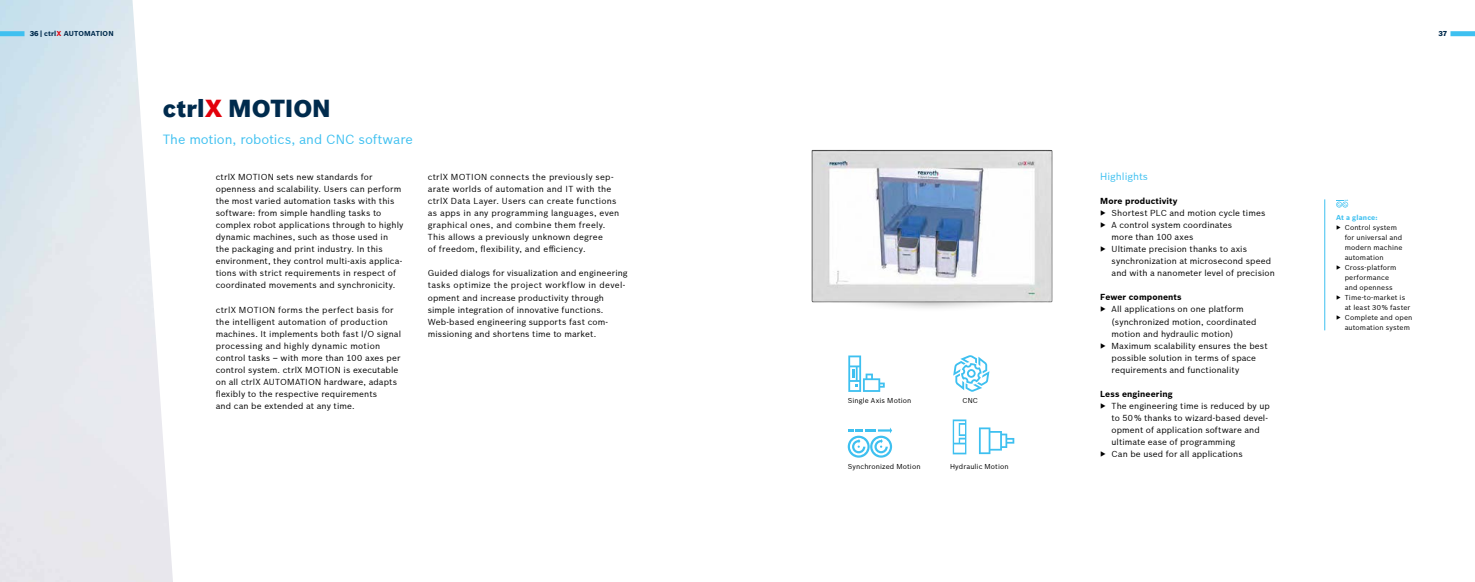
<style>
.page{position:relative;width:1475px;height:582px;background:#fff}
.page>*{position:absolute;margin:0;border:0;box-sizing:border-box;transform-origin:0 0}
.t1{font:900 24px "Bosch Sans";color:#002b4d}
.t2{font:13px "Bosch Sans";letter-spacing:-.005em;color:#3ec0f0}
.t3{font:10px "Bosch Sans";color:#3ec0f0}
.t4{font:8.5px/12px "Bosch Sans";letter-spacing:.015em;color:#000}
.t5{font:700 8.5px "Bosch Sans";letter-spacing:.015em;color:#000}
.t6{font:7px "Bosch Sans";letter-spacing:.02em;color:#000}
.t7{font:700 7px "Bosch Sans";letter-spacing:.025em;color:#002b4d}
.t8{font:700 7px "Bosch Sans";letter-spacing:.02em;color:#3ec0f0}
.t9{font:900 7px "Bosch Sans";color:#002b4d}
.s1{font-weight:900}
.s2{color:#e3000b}
</style>
<div class="page">
<div style="left:0;top:31px;width:24px;height:5px;background:#3ec0f0"></div>
<div style="left:1450px;top:31px;width:24px;height:5px;background:#3ec0f0"></div>
<svg style="left:825px;top:286px;width:209px;height:26px"></svg>
<img style="left:811px;top:150px;width:241px;height:152px">
<svg style="left:953px;top:355px;width:36px;height:36px"></svg>
<svg style="left:847px;top:427px;width:45px;height:30px"></svg>
<svg style="left:979px;top:427px;width:35px;height:26px"></svg>
<svg style="left:952px;top:419px;width:14px;height:35px"></svg>
<hr style="left:1323px;top:199px;width:1px;height:131px;background:#3ec0f0">
<svg style="left:1336px;top:199px;width:11px;height:8px"></svg>
<svg style="left:848px;top:355px;width:36px;height:36px"></svg>
<p class="t7" style="left:30px;top:28px;width:85px"><span class="s1">36 |</span> ctrl<span class="s2">X</span> AUTOMATION</p>
<h1 class="t1" style="left:163px;top:89px;width:169px">ctrl<span class="s2">X</span> MOTION</h1>
<h2 class="t2" style="left:163px;top:130px;width:251px">The motion, robotics, and CNC software</h2>
<p class="t4" style="left:216px;top:170px;width:189px">ctrlX MOTION sets new standards for openness and scalability. Users can perform the most varied automation tasks with this software: from simple handling tasks to complex robot applications through to highly dynamic machines, such as those used in the packaging and print industry. In this environment, they control multi-axis applica&shy;tions with strict requirements in respect of coordinated movements and synchronicity.</p>
<p class="t4" style="left:216px;top:302px;width:187px">ctrlX MOTION forms the perfect basis for the intelligent automation of production machines. It implements both fast I/O signal processing and highly dynamic motion control tasks – with more than 100 axes per control system. ctrlX MOTION is executable on all ctrlX AUTOMATION hardware, adapts flexibly to the respective requirements<br>and can be extended at any time.</p>
<p class="t4" style="left:427px;top:170px;width:193px">ctrlX MOTION connects the previously sep&shy;arate worlds of automation and IT with the ctrlX Data Layer. Users can create functions as apps in any programming languages, even graphical ones, and combine them freely.<br>This allows a previously unknown degree<br>of freedom, flexibility, and efficiency.</p>
<p class="t4" style="left:427px;top:266px;width:201px">Guided dialogs for visualization and engineering tasks optimize the project workflow in devel&shy;opment and increase productivity through simple integration of innovative functions.<br>Web-based engineering supports fast com&shy;missioning and shortens time to market.</p>
<p class="t6" style="left:847px;top:394px;width:65px">Single Axis Motion</p>
<p class="t6" style="left:962px;top:394px;width:17px">CNC</p>
<p class="t6" style="left:847px;top:461px;width:74px">Synchronized Motion</p>
<p class="t6" style="left:949px;top:461px;width:60px">Hydraulic Motion</p>
<p class="t3" style="left:1100px;top:169px;width:49px">Highlights</p>
<p class="t5" style="left:1100px;top:195px;width:79px">More productivity</p>
<p class="t4" style="left:1100px;top:206px;width:167px">▶ Shortest PLC and motion cycle times</p>
<p class="t4" style="left:1100px;top:218px;width:133px">▶ A control system coordinates</p>
<p class="t4" style="left:1111px;top:230px;width:83px">more than 100 axes</p>
<p class="t4" style="left:1100px;top:242px;width:148px">▶ Ultimate precision thanks to axis</p>
<p class="t4" style="left:1111px;top:254px;width:161px">synchronization at microsecond speed</p>
<p class="t4" style="left:1111px;top:266px;width:165px">and with a nanometer level of precision</p>
<p class="t5" style="left:1100px;top:291px;width:83px">Fewer components</p>
<p class="t4" style="left:1100px;top:302px;width:145px">▶ All applications on one platform</p>
<p class="t4" style="left:1111px;top:314px;width:146px">(synchronized motion, coordinated</p>
<p class="t4" style="left:1111px;top:326px;width:123px">motion and hydraulic motion)</p>
<p class="t4" style="left:1100px;top:338px;width:169px">▶ Maximum scalability ensures the best</p>
<p class="t4" style="left:1111px;top:350px;width:146px">possible solution in terms of space</p>
<p class="t4" style="left:1111px;top:362px;width:129px">requirements and functionality</p>
<p class="t5" style="left:1100px;top:387px;width:74px">Less engineering</p>
<p class="t4" style="left:1100px;top:398px;width:171px">▶ The engineering time is reduced by up</p>
<p class="t4" style="left:1111px;top:410px;width:158px">to 50% thanks to wizard-based devel-</p>
<p class="t4" style="left:1111px;top:422px;width:150px">opment of application software and</p>
<p class="t4" style="left:1111px;top:434px;width:125px">ultimate ease of programming</p>
<p class="t4" style="left:1100px;top:446px;width:144px">▶ Can be used for all applications</p>
<p class="t9" style="left:1438px;top:28px;width:10px">37</p>
<p class="t8" style="left:1335px;top:212px;width:43px">At a glance:</p>
<p class="t6" style="left:1335px;top:222px;width:62px">▶ Control system</p>
<p class="t6" style="left:1344px;top:232px;width:59px">for universal and</p>
<p class="t6" style="left:1344px;top:242px;width:59px">modern machine</p>
<p class="t6" style="left:1344px;top:252px;width:41px">automation</p>
<p class="t6" style="left:1335px;top:262px;width:62px">▶ Cross-platform</p>
<p class="t6" style="left:1344px;top:272px;width:46px">performance</p>
<p class="t6" style="left:1344px;top:282px;width:50px">and openness</p>
<p class="t6" style="left:1335px;top:292px;width:71px">▶ Time-to-market is</p>
<p class="t6" style="left:1344px;top:302px;width:67px">at least 30% faster</p>
<p class="t6" style="left:1335px;top:312px;width:78px">▶ Complete and open</p>
<p class="t6" style="left:1344px;top:322px;width:67px">automation system</p>
</div>
